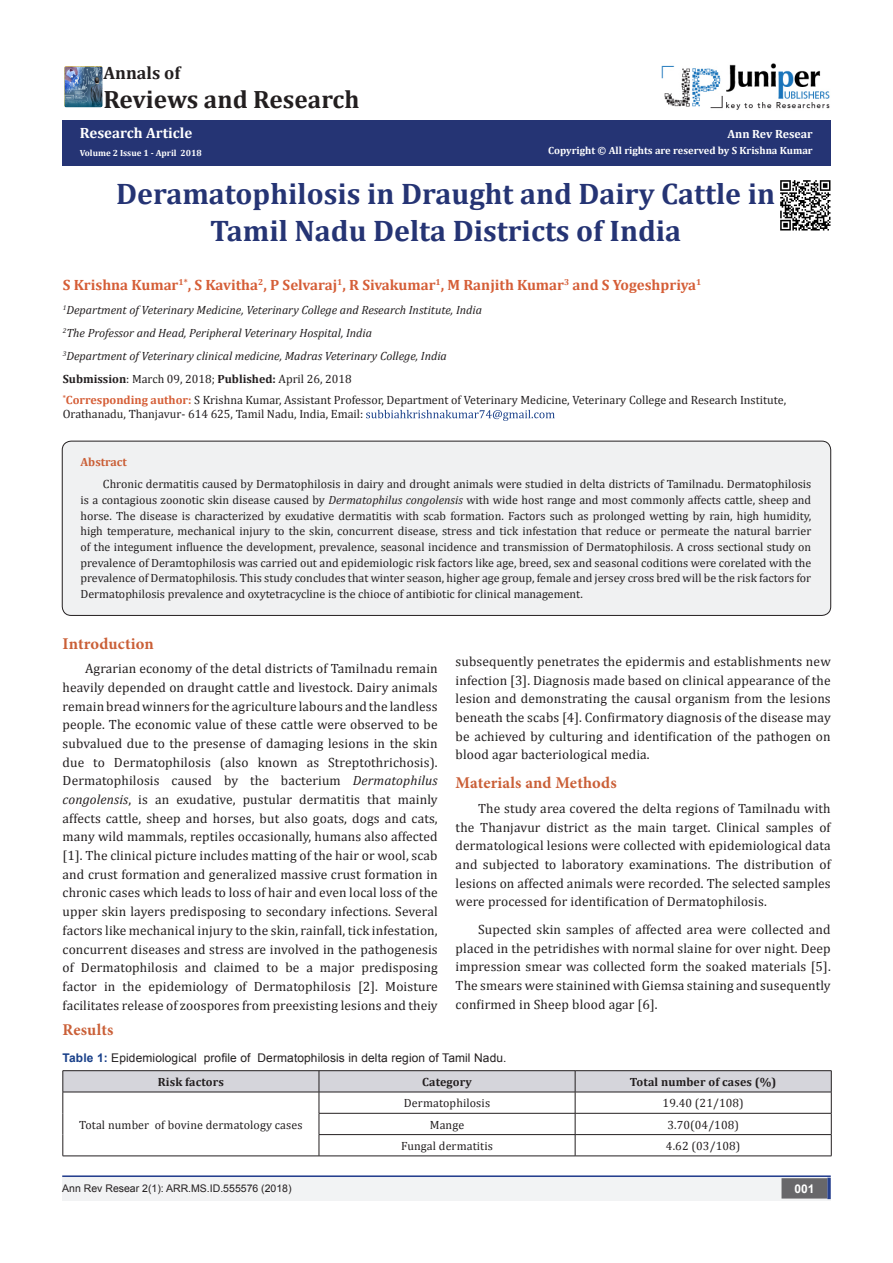
<style>
.page{position:relative;width:893px;height:1263px;background:#fff}
.page>*{position:absolute;margin:0;border:0;box-sizing:border-box;transform-origin:0 0}
.t1{font:700 29.85px/37.3px "Cambria";color:#253474;text-align:center}
.t2{font:700 25.2px "Cambria";color:#231f20}
.t3{font:700 18px "Cambria";color:#231f20}
.t4{font:700 16.5px "Minion Pro";letter-spacing:.01em;color:#ca5f37}
.t5{font:700 15px "Cambria";color:#d55e37}
.t6{font:700 15px "Cambria";color:#fff}
.t7{font:13.5px/18.8px "Cambria";letter-spacing:.01em;color:#231f20;text-align:justify}
.t8{font:12px/15.8px "Cambria";color:#231f20}
.t9{font:italic 12px "Cambria";color:#231f20}
.t10{font:12px "Arial";letter-spacing:.01em;color:#231f20}
.t11{font:700 12px "Cambria";letter-spacing:.01em;color:#231f20}
.t12{font:700 12px "Cambria";color:#fff}
.t13{font:700 12px "Cambria";color:#ca5f37}
.t14{font:700 12px "Arial";color:#fff}
.t15{font:700 10.5px "Cambria";color:#fff}
.t16{font:10.5px "Arial";color:#231f20}
.t17{font:700 9px "Cambria";color:#fff}
.s1{font-weight:700}
.s2{font-weight:700;color:#d55e37}
.s3{font-style:italic}
.s4{font-weight:700;color:#183f89}
</style>
<div class="page">
<div style="left:62px;top:120px;width:768px;height:45px;background:#253474"></div>
<div style="left:472px;top:120px;width:359px;height:45px;background:#253474"></div>
<svg style="left:366px;top:410px;width:189px;height:11px"></svg>
<hr style="left:62px;top:1175px;width:769px;height:1px;background:#253f8e">
<div style="left:62px;top:1176px;width:441px;height:25px;background:#f2f3f4"></div>
<div style="left:503px;top:1176px;width:328px;height:25px;background:#f2f3f4"></div>
<div style="left:782px;top:1179px;width:45px;height:19px;background:#68676a"></div>
<div style="left:781px;top:1178px;width:46px;height:20px;border:2px solid #68676a"></div>
<svg style="left:827px;top:1178px;width:4px;height:21px"></svg>
<hr style="left:62px;top:1176px;width:769px;height:1px;background:#253f8e">
<img style="left:662px;top:63px;width:168px;height:47px">
<img style="left:64px;top:66px;width:38px;height:41px">
<div style="left:62px;top:441px;width:769px;height:174px;background:#f0f1f2;border-radius:9px"></div>
<div style="left:62px;top:441px;width:769px;height:175px;border:1px solid #231f20;border-radius:9px"></div>
<hr style="left:63px;top:1070px;width:256px;height:1px;background:#231f20">
<hr style="left:319px;top:1070px;width:256px;height:1px;background:#231f20">
<hr style="left:575px;top:1070px;width:256px;height:1px;background:#231f20">
<svg style="left:63px;top:1071px;width:769px;height:85px"></svg>
<hr style="left:63px;top:1156px;width:256px;height:1px;background:#231f20">
<hr style="left:319px;top:1156px;width:256px;height:1px;background:#231f20">
<hr style="left:575px;top:1156px;width:256px;height:1px;background:#231f20">
<img style="left:780px;top:180px;width:51px;height:51px">
<p class="t3" style="left:103px;top:60px;width:79px">Annals of</p>
<p class="t2" style="left:103px;top:81px;width:258px">Reviews and Research</p>
<p class="t6" style="left:80px;top:122px;width:114px">Research Article</p>
<p class="t17" style="left:80px;top:147px;width:123px">Volume 2 Issue 1 - April 2018</p>
<p class="t12" style="left:727px;top:125px;width:87px">Ann Rev Resear</p>
<p class="t15" style="left:548px;top:143px;width:266px">Copyright © All rights are reserved by S Krishna Kumar</p>
<p class="t1" style="left:116px;top:174px;width:660px">Deramatophilosis in Draught and Dairy Cattle in<br>Tamil Nadu Delta Districts of India</p>
<p class="t5" style="left:63px;top:274px;width:640px">S Krishna Kumar<sup>1*</sup>, S Kavitha<sup>2</sup>, P Selvaraj<sup>1</sup>, R Sivakumar<sup>1</sup>, M Ranjith Kumar<sup>3</sup> and S Yogeshpriya<sup>1</sup></p>
<p class="t9" style="left:63px;top:301px;width:421px"><sup>1</sup>Department of Veterinary Medicine, Veterinary College and Research Institute, India</p>
<p class="t9" style="left:63px;top:324px;width:311px"><sup>2</sup>The Professor and Head, Peripheral Veterinary Hospital, India</p>
<p class="t9" style="left:63px;top:348px;width:386px"><sup>3</sup>Department of Veterinary clinical medicine, Madras Veterinary College, India</p>
<p class="t8" style="left:63px;top:371px;width:290px"><span class="s1">Submission</span>: March 09, 2018; <span class="s1">Published:</span> April 26, 2018</p>
<p class="t8" style="left:63px;top:392px;width:725px;line-height:14.4px"><sup>*</sup><span class="s2">Corresponding author:</span> S Krishna Kumar, Assistant Professor, Department of Veterinary Medicine, Veterinary College and Research Institute,<br>Orathanadu, Thanjavur- 614 625, Tamil Nadu, India, Email:</p>
<p class="t13" style="left:81px;top:454px;width:48px">Abstract</p>
<p class="t8" style="left:81px;top:476px;width:732px;text-align:justify;text-indent:22px">Chronic dermatitis caused by Dermatophilosis in dairy and drought animals were studied in delta districts of Tamilnadu. Dermatophilosis is a contagious zoonotic skin disease caused by <span class="s3">Dermatophilus congolensis</span> with wide host range and most commonly affects cattle, sheep and horse. The disease is characterized by exudative dermatitis with scab formation. Factors such as prolonged wetting by rain, high humidity, high temperature, mechanical injury to the skin, concurrent disease, stress and tick infestation that reduce or permeate the natural barrier of the integument influence the development, prevalence, seasonal incidence and transmission of Dermatophilosis. A cross sectional study on prevalence of Deramtophilosis was carried out and epidemiologic risk factors like age, breed, sex and seasonal coditions were corelated with the prevalence of Dermatophilosis. This study concludes that winter season, higher age group, female and jersey cross bred will be the risk factors for Dermatophilosis prevalence and oxytetracycline is the chioce of antibiotic for clinical management.</p>
<p class="t4" style="left:63px;top:632px;width:93px">Introduction</p>
<p class="t7" style="left:63px;top:659px;width:377px;text-indent:22px">Agrarian economy of the detal districts of Tamilnadu remain heavily depended on draught cattle and livestock. Dairy animals remain bread winners for the agriculture labours and the landless people. The economic value of these cattle were observed to be subvalued due to the presense of damaging lesions in the skin due to Dermatophilosis (also known as Streptothrichosis).<br>Dermatophilosis caused by the bacterium <span class="s3">Dermatophilus congolensis</span>, is an exudative, pustular dermatitis that mainly affects cattle, sheep and horses, but also goats, dogs and cats, many wild mammals, reptiles occasionally, humans also affected [1]. The clinical picture includes matting of the hair or wool, scab and crust formation and generalized massive crust formation in chronic cases which leads to loss of hair and even local loss of the upper skin layers predisposing to secondary infections. Several factors like mechanical injury to the skin, rainfall, tick infestation, concurrent diseases and stress are involved in the pathogenesis of Dermatophilosis and claimed to be a major predisposing factor in the epidemiology of Dermatophilosis [2]. Moisture facilitates release of zoospores from preexisting lesions and theiy</p>
<p class="t7" style="left:456px;top:652px;width:377px">subsequently penetrates the epidermis and establishments new infection [3]. Diagnosis made based on clinical appearance of the lesion and demonstrating the causal organism from the lesions beneath the scabs [4]. Confirmatory diagnosis of the disease may be achieved by culturing and identification of the pathogen on blood agar bacteriological media.</p>
<p class="t4" style="left:456px;top:771px;width:163px">Materials and Methods</p>
<p class="t7" style="left:456px;top:799px;width:377px;text-indent:22px">The study area covered the delta regions of Tamilnadu with the Thanjavur district as the main target. Clinical samples of dermatological lesions were collected with epidemiological data and subjected to laboratory examinations. The distribution of lesions on affected animals were recorded. The selected samples were processed for identification of Dermatophilosis.</p>
<p class="t7" style="left:456px;top:920px;width:377px;text-indent:22px">Supected skin samples of affected area were collected and placed in the petridishes with normal slaine for over night. Deep impression smear was collected form the soaked materials [5].<br>The smears were stainined with Giemsa staining and susequently confirmed in Sheep blood agar [6].</p>
<p class="t4" style="left:63px;top:1018px;width:52px">Results</p>
<p class="t10" style="left:63px;top:1049px;width:445px"><span class="s4">Table 1:</span> Epidemiological profile of Dermatophilosis in delta region of Tamil Nadu.</p>
<p class="t11" style="left:158px;top:1073px;width:68px">Risk factors</p>
<p class="t11" style="left:422px;top:1073px;width:51px">Category</p>
<p class="t11" style="left:630px;top:1073px;width:148px">Total number of cases (%)</p>
<p class="t8" style="left:79px;top:1116px;width:225px">Total number of bovine dermatology cases</p>
<p class="t8" style="left:404px;top:1095px;width:88px">Dermatophilosis</p>
<p class="t8" style="left:663px;top:1095px;width:83px">19.40 (21/108)</p>
<p class="t8" style="left:430px;top:1116px;width:36px">Mange</p>
<p class="t8" style="left:667px;top:1116px;width:73px">3.70(04/108)</p>
<p class="t8" style="left:401px;top:1138px;width:93px">Fungal dermatitis</p>
<p class="t8" style="left:666px;top:1138px;width:76px">4.62 (03/108)</p>
<p class="t16" style="left:62px;top:1182px;width:231px">Ann Rev Resear 2(1): ARR.MS.ID.555576 (2018)</p>
<p class="t14" style="left:794px;top:1180px;width:22px">001</p>
</div>
